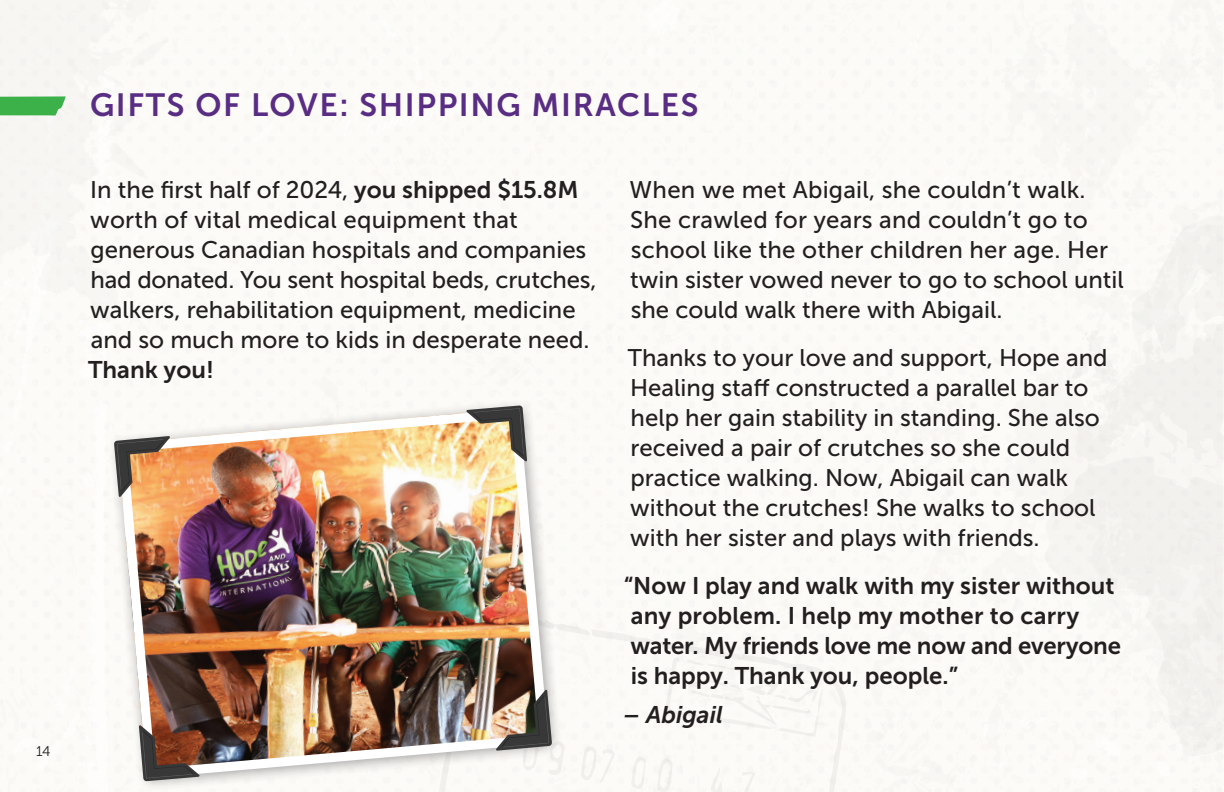
<style>
.page{position:relative;width:1224px;height:792px;background:#fff}
.page>*{position:absolute;margin:0;border:0;box-sizing:border-box;transform-origin:0 0}
.t1{font:32px "Museo Sans 700";letter-spacing:.05em;color:#592d83}
.t2{font:24px/30px "Museo Sans 500";color:#231f20}
.t3{font:24px/30px "Museo Sans 700";color:#231f20}
.t4{font:italic 24px "Museo Sans 700";color:#231f20}
.t5{font:14px "Museo Sans 300";color:#231f20}
.s1{font-family:"Museo Sans 700"}
</style>
<div class="page">
<svg style="left:615px;top:629px;width:232px;height:163px"></svg>
<svg style="left:656px;top:758px;width:17px;height:34px"></svg>
<svg style="left:631px;top:757px;width:15px;height:33px"></svg>
<svg style="left:710px;top:767px;width:13px;height:25px"></svg>
<svg style="left:739px;top:772px;width:17px;height:20px"></svg>
<svg style="left:665px;top:657px;width:158px;height:80px"></svg>
<div style="left:1044px;top:116px;width:180px;height:642px;background:#f9f7f4"></div>
<svg style="left:1144px;top:429px;width:7px;height:20px"></svg>
<svg style="left:1120px;top:443px;width:6px;height:3px"></svg>
<svg style="left:1203px;top:465px;width:11px;height:3px"></svg>
<svg style="left:1160px;top:452px;width:13px;height:7px"></svg>
<div style="left:1070px;top:329px;width:50px;height:59px;background:#f9f7f4"></div>
<svg style="left:1154px;top:347px;width:8px;height:12px"></svg>
<div style="left:108px;top:399px;width:454px;height:393px;background:#fcfbf8"></div>
<img style="left:113px;top:404px;width:433px;height:379px">
<svg style="left:466px;top:405px;width:61px;height:57px;background:#b0a080"></svg>
<img style="left:431px;top:610px;width:184px;height:182px">
<svg style="left:114px;top:436px;width:56px;height:61px;background:#ad8660"></svg>
<svg style="left:139px;top:725px;width:61px;height:56px;background:#6f4c3e"></svg>
<svg style="left:0;top:96px;width:66px;height:20px"></svg>
<p class="t5" style="left:36px;top:744px;width:16px">14</p>
<p class="t1" style="left:90px;top:87px;width:610px">GIFTS OF LOVE: SHIPPING MIRACLES</p>
<p class="t2" style="left:88px;top:175px;width:510px">In the first half of 2024, <span class="s1">you shipped $15.8M </span>worth of vital medical equipment that generous Canadian hospitals and companies had donated. You sent hospital beds, crutches, walkers, rehabilitation equipment, medicine and so much more to kids in desperate need.<br><span class="s1">Thank you!</span></p>
<p class="t2" style="left:630px;top:175px;width:496px">When we met Abigail, she couldn’t walk.<br>She crawled for years and couldn’t go to school like the other children her age. Her twin sister vowed never to go to school until she could walk there with Abigail.</p>
<p class="t2" style="left:628px;top:343px;width:481px">Thanks to your love and support, Hope and Healing staff constructed a parallel bar to help her gain stability in standing. She also received a pair of crutches so she could practice walking. Now, Abigail can walk without the crutches! She walks to school with her sister and plays with friends.</p>
<p class="t3" style="left:624px;top:571px;width:499px">“Now I play and walk with my sister without any problem. I help my mother to carry water. My friends love me now and everyone is happy. Thank you, people.”</p>
<p class="t4" style="left:623px;top:701px;width:101px">– Abigail</p>
</div>
